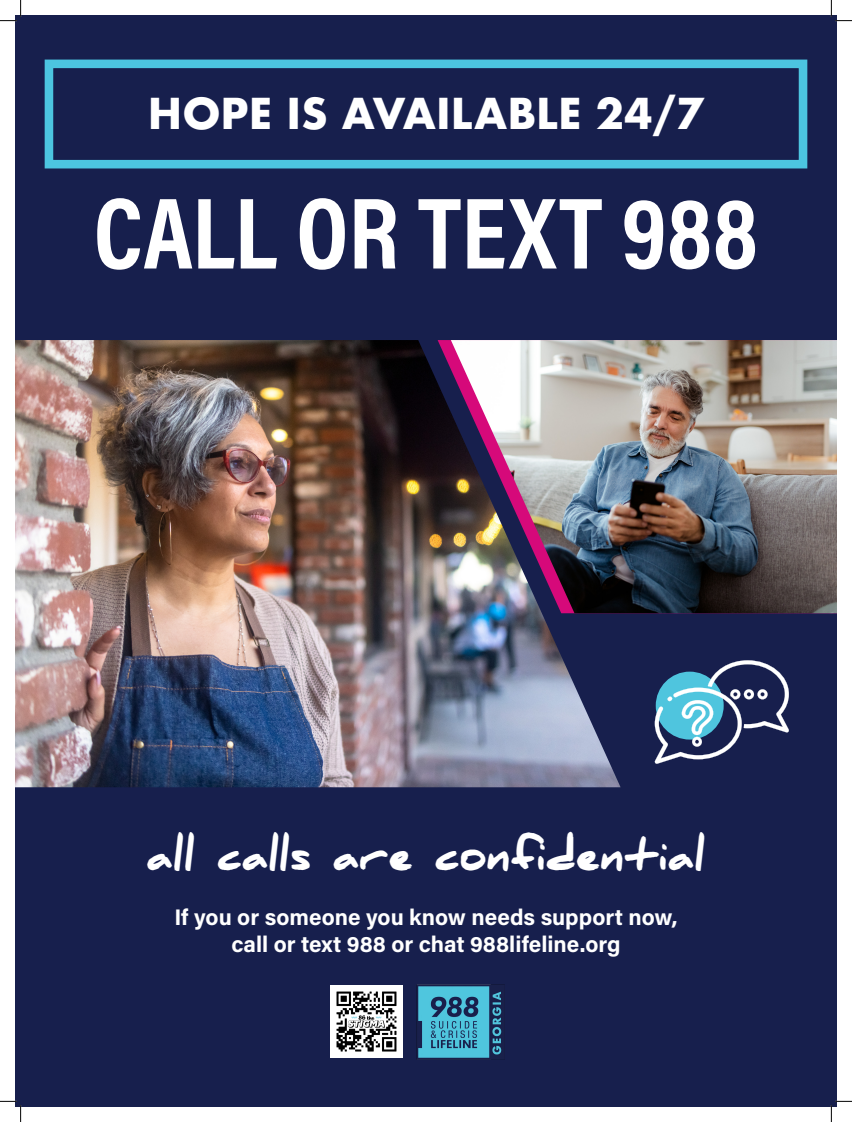
<style>
.page{position:relative;width:852px;height:1122px;background:#fff}
.page>*{position:absolute;margin:0;border:0;box-sizing:border-box;transform-origin:0 0}
.t1{font:700 102.38px "Acumin Pro Cond";letter-spacing:.005em;color:#fff}
.t2{font:900 41.38px "Daniel";color:#fff}
.t3{font:700 41.38px "Futura";color:#fff}
.t4{font:700 22.5px/27px "Acumin Pro";color:#fff;text-align:center}
</style>
<div class="page">
<div style="left:15px;top:15px;width:822px;height:1092px;background:#171f4d"></div>
<img style="left:416px;top:984px;width:89px;height:76px">
<div style="left:45px;top:60px;width:762px;height:108px;border:9px solid #4cc5e0"></div>
<img style="left:15px;top:340px;width:605px;height:447px">
<svg style="left:438px;top:340px;width:13px;height:273px"></svg>
<img style="left:451px;top:340px;width:386px;height:273px">
<svg style="left:655px;top:660px;width:134px;height:104px"></svg>
<img style="left:330px;top:985px;width:73px;height:73px">
<svg style="left:0;top:0;width:22px;height:22px"></svg>
<svg style="left:0;top:1101px;width:22px;height:21px"></svg>
<svg style="left:831px;top:0;width:21px;height:22px"></svg>
<svg style="left:831px;top:1101px;width:21px;height:21px"></svg>
<h2 class="t3" style="left:148px;top:84px;width:558px">HOPE IS AVAILABLE 24/7</h2>
<h1 class="t1" style="left:94px;top:166px;width:666px">CALL OR TEXT 988</h1>
<h2 class="t2" style="left:147px;top:831px;width:560px">all calls are confidential</h2>
<p class="t4" style="left:174px;top:903px;width:505px">If you or someone you know needs support now, call or text 988 or chat 988lifeline.org</p>
</div>
